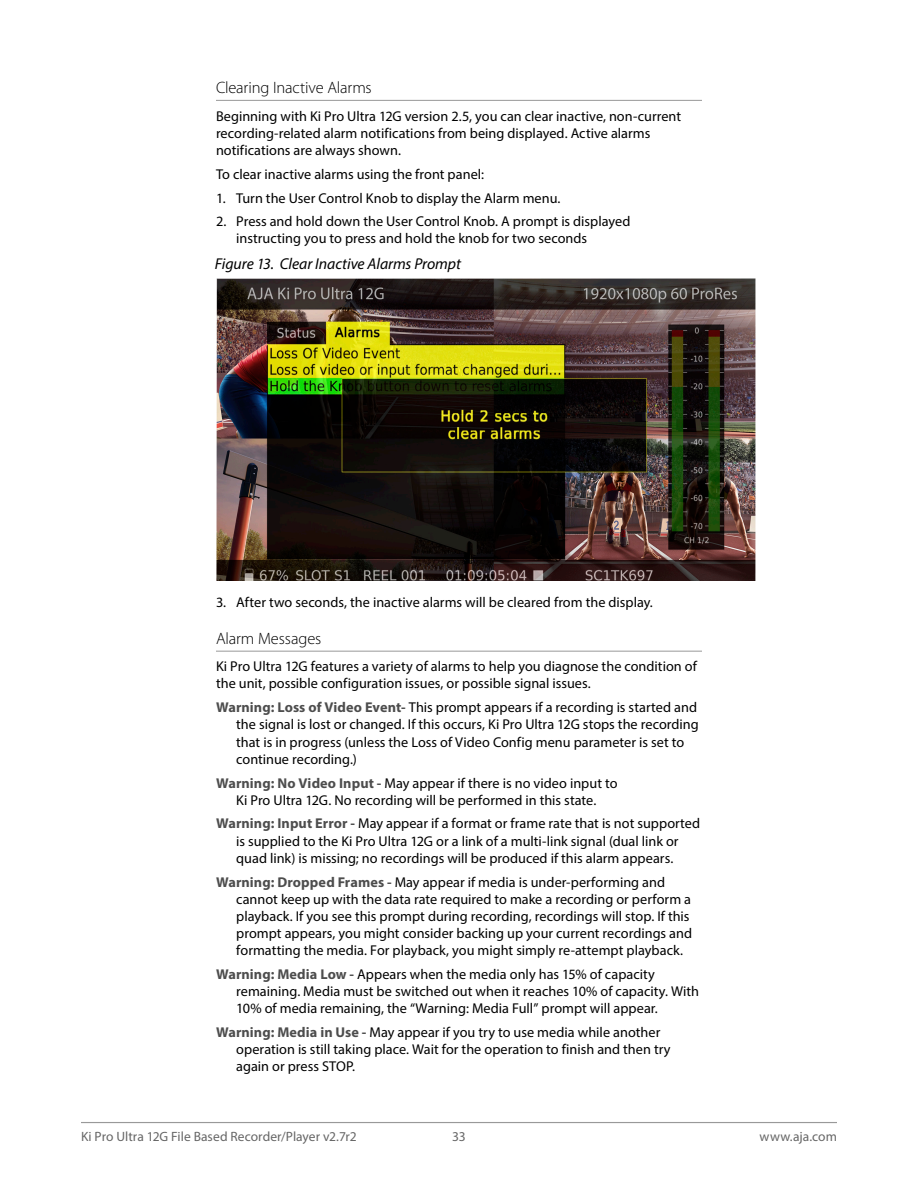
<style>
.page{position:relative;width:918px;height:1188px;background:#fff}
.page>*{position:absolute;margin:0;border:0;box-sizing:border-box;transform-origin:0 0}
._4Head{font:300 16.5px "Myriad Pro";letter-spacing:-.01em;color:#000}
.t1{font:italic 15.75px "Myriad Pro";letter-spacing:-.005em;color:#000}
._5Head{font:14.25px/17.1px "Myriad Pro";color:#000}
.Body{font:14.25px/17.1px "Myriad Pro";color:#000}
._5HeadFirst{font:14.25px/17.1px "Myriad Pro";color:#000}
.t2{font:13.5px "Myriad Pro";color:#666}
.s1{font-weight:700;color:#4d4d4d}
</style>
<div class="page">
<hr style="left:81px;top:1122px;width:756px;height:1px;background:#999">
<hr style="left:216px;top:100px;width:486px;height:1px;background:#999">
<hr style="left:216px;top:651px;width:486px;height:1px;background:#999">
<img style="left:216px;top:279px;width:540px;height:301px">
<p class="_4Head" style="left:216px;top:79px;width:157px">Clearing Inactive Alarms</p>
<p class="Body" style="left:216px;top:107px;width:467px">Beginning with Ki Pro Ultra 12G version 2.5, you can clear inactive, non-current recording-related alarm notifications from being displayed. Active alarms notifications are always shown.</p>
<p class="Body" style="left:216px;top:165px;width:270px">To clear inactive alarms using the front panel:</p>
<p class="_5Head" style="left:216px;top:189px;width:346px">1. Turn the User Control Knob to display the Alarm menu.</p>
<p class="_5Head" style="left:236px;top:213px;width:396px;text-indent:-20px">2. Press and hold down the User Control Knob. A prompt is displayed instructing you to press and hold the knob for two seconds</p>
<p class="t1" style="left:215px;top:254px;width:248px">Figure 13. Clear Inactive Alarms Prompt</p>
<p class="_5Head" style="left:216px;top:594px;width:438px">3. After two seconds, the inactive alarms will be cleared from the display.</p>
<p class="_4Head" style="left:216px;top:630px;width:107px">Alarm Messages</p>
<p class="Body" style="left:216px;top:658px;width:482px">Ki Pro Ultra 12G features a variety of alarms to help you diagnose the condition of the unit, possible configuration issues, or possible signal issues.</p>
<p class="_5HeadFirst" style="left:236px;top:699px;width:464px;text-indent:-20px"><span class="s1">Warning: Loss of Video Event-</span> This prompt appears if a recording is started and the signal is lost or changed. If this occurs, Ki Pro Ultra 12G stops the recording that is in progress (unless the Loss of Video Config menu parameter is set to continue recording.)</p>
<p class="_5Head" style="left:216px;top:774px;width:403px;text-align:center"><span class="s1">Warning: No Video Input -</span> May appear if there is no video input to<br>Ki Pro Ultra 12G. No recording will be performed in this state.</p>
<p class="_5Head" style="left:216px;top:815px;width:486px;text-align:center"><span class="s1">Warning: Input Error -</span> May appear if a format or frame rate that is not supported is supplied to the Ki Pro Ultra 12G or a link of a multi-link signal (dual link or<br>quad link) is missing; no recordings will be produced if this alarm appears.</p>
<p class="_5Head" style="left:236px;top:873px;width:457px;text-indent:-20px"><span class="s1">Warning: Dropped Frames -</span> May appear if media is under-performing and cannot keep up with the data rate required to make a recording or perform a playback. If you see this prompt during recording, recordings will stop. If this prompt appears, you might consider backing up your current recordings and formatting the media. For playback, you might simply re-attempt playback.</p>
<p class="_5Head" style="left:236px;top:965px;width:464px;text-indent:-20px"><span class="s1">Warning: Media Low -</span> Appears when the media only has 15% of capacity remaining. Media must be switched out when it reaches 10% of capacity. With<br>10% of media remaining, the “Warning: Media Full” prompt will appear.</p>
<p class="_5Head" style="left:236px;top:1023px;width:436px;text-indent:-20px"><span class="s1">Warning: Media in Use -</span> May appear if you try to use media while another operation is still taking place. Wait for the operation to finish and then try again or press STOP.</p>
<p class="t2" style="left:81px;top:1128px;width:277px">Ki Pro Ultra 12G File Based Recorder/Player v2.7r2</p>
<p class="t2" style="left:452px;top:1128px;width:15px">33</p>
<p class="t2" style="left:760px;top:1128px;width:79px">www.aja.com</p>
</div>
